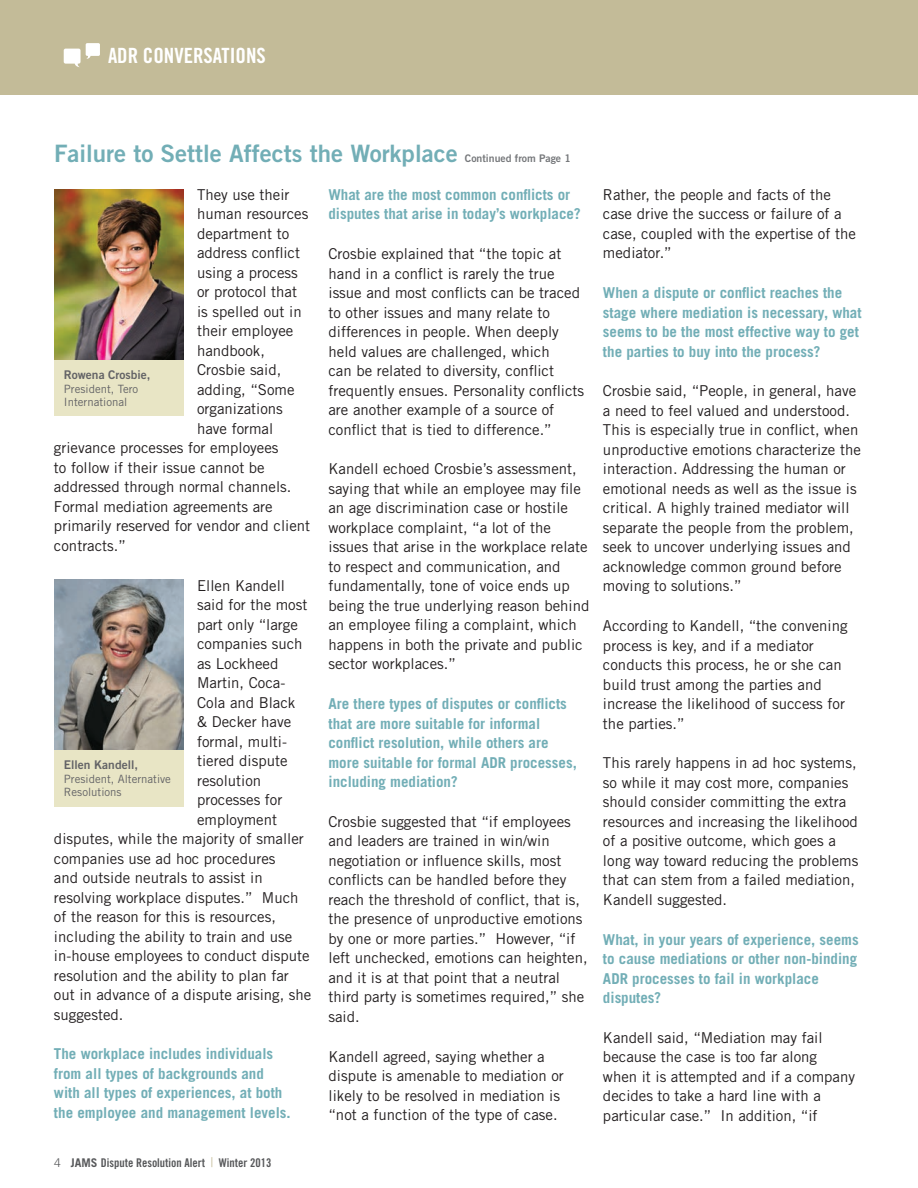
<style>
.page{position:relative;width:918px;height:1188px;background:#fff}
.page>*{position:absolute;margin:0;border:0;box-sizing:border-box;transform-origin:0 0}
.t1{font:24px "Trade Gothic LT Std Bd 2";color:#72aeb6}
.t2{font:21px "Trade Gothic LT Std Bd Cn 20";color:#fff}
.t3{font:15px/19.5px "Trade Gothic LT Std";color:#231f20}
.t4{font:700 15px/19.5px "Trade Gothic LT Std";color:#72aeb6}
.t5{font:12px "Trade Gothic LT Std Bd Cn 20";color:#57585a}
.t6{font:12px "Trade Gothic LT Std Bd 2";color:#636366}
.t7{font:11.4px/13.6px "Trade Gothic LT Std";color:#636366}
.t8{font:10.5px "Trade Gothic LT Std Bd 2";color:#76787b}
.s1{font-family:"Trade Gothic LT Std";font-weight:300}
.s2{font-family:"Trade Gothic LT Std";font-weight:700}
.s3{font-family:"Trade Gothic LT Std";font-weight:300;font-size:13.5px;color:#c0b792}
</style>
<div class="page">
<div style="left:0;top:0;width:918px;height:94px;background:#c3bb98"></div>
<svg style="left:64px;top:43px;width:36px;height:24px"></svg>
<div style="left:54px;top:355px;width:130px;height:61px;background:#e8e5c5"></div>
<img style="left:54px;top:189px;width:130px;height:170px">
<div style="left:54px;top:745px;width:130px;height:62px;background:#e8e5c5"></div>
<img style="left:54px;top:579px;width:130px;height:170px">
<h2 class="t2" style="left:108px;top:43px;width:138px">ADR CONVERSations</h2>
<h1 class="t1" style="left:54px;top:139px;width:405px">Failure to Settle Affects the Workplace</h1>
<p class="t8" style="left:465px;top:152px;width:107px">Continued from Page 1</p>
<p class="t3" style="left:197px;top:185px;width:94px">They use their</p>
<p class="t3" style="left:197px;top:204px;width:113px">human resources</p>
<p class="t3" style="left:197px;top:224px;width:94px">department to</p>
<p class="t3" style="left:197px;top:243px;width:104px">address conflict</p>
<p class="t3" style="left:197px;top:263px;width:102px">using a process</p>
<p class="t3" style="left:197px;top:282px;width:101px">or protocol that</p>
<p class="t3" style="left:197px;top:302px;width:106px">is spelled out in</p>
<p class="t3" style="left:197px;top:321px;width:98px">their employee</p>
<p class="t3" style="left:197px;top:341px;width:69px">handbook,</p>
<p class="t3" style="left:197px;top:360px;width:86px">Crosbie said,</p>
<p class="t3" style="left:197px;top:380px;width:99px">adding, “Some</p>
<p class="t3" style="left:197px;top:399px;width:87px">organizations</p>
<p class="t3" style="left:197px;top:419px;width:78px">have formal</p>
<p class="t3" style="left:54px;top:438px;width:226px">grievance processes for employees</p>
<p class="t3" style="left:54px;top:458px;width:212px">to follow if their issue cannot be</p>
<p class="t3" style="left:54px;top:477px;width:239px">addressed through normal channels.</p>
<p class="t3" style="left:54px;top:497px;width:220px">Formal mediation agreements are</p>
<p class="t3" style="left:54px;top:516px;width:258px">primarily reserved for vendor and client</p>
<p class="t3" style="left:54px;top:536px;width:74px">contracts.”</p>
<p class="t3" style="left:197px;top:575px;width:89px">Ellen Kandell</p>
<p class="t3" style="left:197px;top:595px;width:112px">said for the most</p>
<p class="t3" style="left:197px;top:614px;width:102px">part only “large</p>
<p class="t3" style="left:197px;top:634px;width:107px">companies such</p>
<p class="t3" style="left:197px;top:653px;width:83px">as Lockheed</p>
<p class="t3" style="left:197px;top:673px;width:90px">Martin, Coca-</p>
<p class="t3" style="left:197px;top:692px;width:100px">Cola and Black</p>
<p class="t3" style="left:197px;top:712px;width:96px">&amp; Decker have</p>
<p class="t3" style="left:197px;top:731px;width:91px">formal, multi-</p>
<p class="t3" style="left:197px;top:751px;width:92px">tiered dispute</p>
<p class="t3" style="left:197px;top:770px;width:66px">resolution</p>
<p class="t3" style="left:197px;top:790px;width:87px">processes for</p>
<p class="t3" style="left:197px;top:809px;width:81px">employment</p>
<p class="t3" style="left:54px;top:829px;width:251px">disputes, while the majority of smaller</p>
<p class="t3" style="left:54px;top:848px;width:223px">companies use ad hoc procedures</p>
<p class="t3" style="left:54px;top:868px;width:210px">and outside neutrals to assist in</p>
<p class="t3" style="left:54px;top:887px;width:246px">resolving workplace disputes.” Much</p>
<p class="t3" style="left:54px;top:907px;width:223px">of the reason for this is resources,</p>
<p class="t3" style="left:54px;top:926px;width:240px">including the ability to train and use</p>
<p class="t3" style="left:54px;top:946px;width:257px">in-house employees to conduct dispute</p>
<p class="t3" style="left:54px;top:965px;width:236px">resolution and the ability to plan far</p>
<p class="t3" style="left:54px;top:985px;width:259px">out in advance of a dispute arising, she</p>
<p class="t3" style="left:54px;top:1004px;width:71px">suggested.</p>
<p class="t4" style="left:54px;top:1044px;width:238px">The workplace includes individuals from all types of backgrounds and with all types of experiences, at both the employee and management levels.</p>
<p class="t6" style="left:64px;top:367px;width:88px">Rowena Crosbie,</p>
<p class="t7" style="left:64px;top:382px;width:76px">President, Tero<br>International</p>
<p class="t6" style="left:64px;top:757px;width:76px">Ellen Kandell,</p>
<p class="t7" style="left:64px;top:772px;width:109px">President, Alternative<br>Resolutions</p>
<p class="t5" style="left:54px;top:1156px;width:219px"><span class="s1">4</span> <span class="s2">JAMS</span> Dispute Resolution Alert <span class="s3">|</span> Winter 2013</p>
<p class="t4" style="left:328px;top:185px;width:254px">What are the most common conflicts or disputes that arise in today’s workplace?</p>
<p class="t3" style="left:328px;top:244px;width:257px">Crosbie explained that “the topic at hand in a conflict is rarely the true issue and most conflicts can be traced to other issues and many relate to differences in people. When deeply held values are challenged, which<br>can be related to diversity, conflict frequently ensues. Personality conflicts are another example of a source of conflict that is tied to difference.”</p>
<p class="t3" style="left:328px;top:459px;width:262px">Kandell echoed Crosbie’s assessment, saying that while an employee may file an age discrimination case or hostile workplace complaint, “a lot of the issues that arise in the workplace relate to respect and communication, and fundamentally, tone of voice ends up being the true underlying reason behind an employee filing a complaint, which happens in both the private and public sector workplaces.”</p>
<p class="t4" style="left:328px;top:694px;width:250px">Are there types of disputes or conflicts that are more suitable for informal conflict resolution, while others are more suitable for formal ADR processes, including mediation?</p>
<p class="t3" style="left:328px;top:812px;width:261px">Crosbie suggested that “if employees and leaders are trained in win/win negotiation or influence skills, most conflicts can be handled before they reach the threshold of conflict, that is, the presence of unproductive emotions by one or more parties.” However, “if left unchecked, emotions can heighten, and it is at that point that a neutral third party is sometimes required,” she said.</p>
<p class="t3" style="left:328px;top:1046px;width:237px">Kandell agreed, saying whether a dispute is amenable to mediation or likely to be resolved in mediation is “not a function of the type of case.</p>
<p class="t3" style="left:603px;top:185px;width:254px">Rather, the people and facts of the case drive the success or failure of a case, coupled with the expertise of the mediator.”</p>
<p class="t4" style="left:603px;top:283px;width:260px">When a dispute or conflict reaches the stage where mediation is necessary, what seems to be the most effective way to get the parties to buy into the process?</p>
<p class="t3" style="left:603px;top:381px;width:259px">Crosbie said, “People, in general, have a need to feel valued and understood.<br>This is especially true in conflict, when unproductive emotions characterize the interaction. Addressing the human or emotional needs as well as the issue is critical. A highly trained mediator will separate the people from the problem, seek to uncover underlying issues and acknowledge common ground before moving to solutions.”</p>
<p class="t3" style="left:603px;top:616px;width:246px">According to Kandell, “the convening process is key, and if a mediator conducts this process, he or she can build trust among the parties and increase the likelihood of success for the parties.”</p>
<p class="t3" style="left:603px;top:753px;width:257px">This rarely happens in ad hoc systems, so while it may cost more, companies should consider committing the extra resources and increasing the likelihood of a positive outcome, which goes a long way toward reducing the problems that can stem from a failed mediation, Kandell suggested.</p>
<p class="t4" style="left:603px;top:929px;width:257px">What, in your years of experience, seems to cause mediations or other non-binding<br>ADR processes to fail in workplace disputes?</p>
<p class="t3" style="left:603px;top:1028px;width:254px">Kandell said, “Mediation may fail because the case is too far along when it is attempted and if a company decides to take a hard line with a particular case.” In addition, “if</p>
</div>
